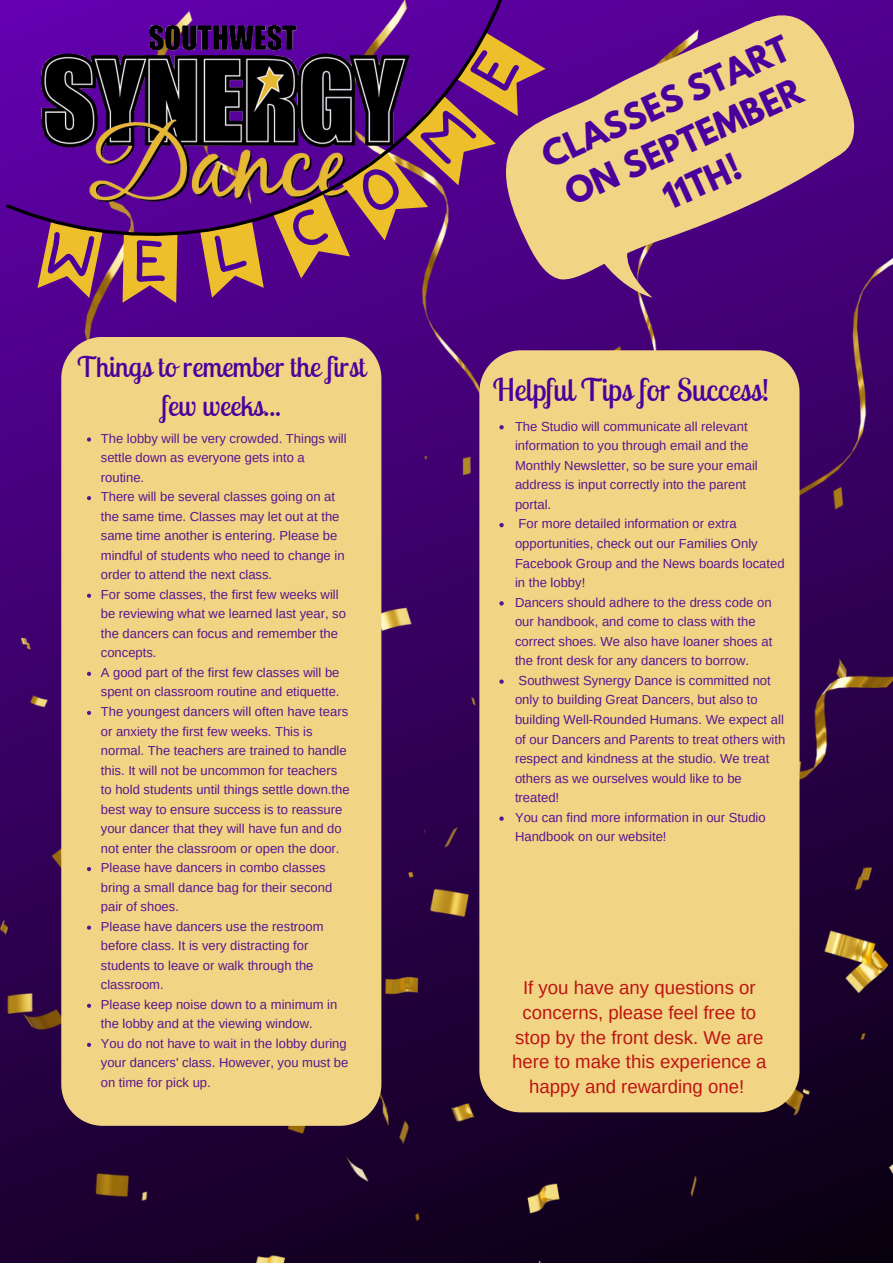
<style>
.page{position:relative;width:893px;height:1264px;background:#fff}
.page>*{position:absolute;margin:0;border:0;box-sizing:border-box;transform-origin:0 0}
.t1{font:700 32.1px/44.1px "League Spartan";color:#4b009c;text-align:center}
.t2{font:31.2px "Lobster Two";color:#4b009c}
.t3{font:28.35px/39.3px "Lobster Two";color:#4b009c;text-align:center}
.t4{font:18.6px/24.8px "Arimo";color:#be1313;text-align:center}
.t5{font:13.05px/19.5px "Arimo";color:#5b1491}
</style>
<div class="page">
<img style="left:0;top:0;width:892px;height:1262px">
<div style="left:61px;top:337px;width:320px;height:788px;background:#f1d584"></div>
<svg style="left:87px;top:437px;width:4px;height:4px"></svg>
<svg style="left:87px;top:496px;width:4px;height:4px"></svg>
<svg style="left:87px;top:593px;width:4px;height:4px"></svg>
<svg style="left:87px;top:671px;width:4px;height:5px"></svg>
<svg style="left:87px;top:710px;width:4px;height:5px"></svg>
<svg style="left:87px;top:867px;width:4px;height:4px"></svg>
<svg style="left:87px;top:925px;width:4px;height:4px"></svg>
<svg style="left:87px;top:1003px;width:4px;height:4px"></svg>
<svg style="left:87px;top:1042px;width:4px;height:4px"></svg>
<div style="left:15px;top:313px;width:465px;height:10px;background:#4d0088"></div>
<svg style="left:4px;top:0;width:476px;height:313px;background:#5e236a"></svg>
<div style="left:479px;top:350px;width:320px;height:762px;background:#f1d584"></div>
<svg style="left:499px;top:425px;width:4px;height:4px"></svg>
<svg style="left:499px;top:523px;width:4px;height:4px"></svg>
<svg style="left:499px;top:601px;width:4px;height:4px"></svg>
<svg style="left:499px;top:679px;width:4px;height:5px"></svg>
<svg style="left:499px;top:816px;width:4px;height:4px"></svg>
<svg style="left:480px;top:0;width:412px;height:336px;background:#905982"></svg>
<p class="t3" style="left:77px;top:346px;width:290px">Things to remember the first few weeks...</p>
<p class="t5" style="left:101px;top:428px;width:247px">The lobby will be very crowded. Things will settle down as everyone gets into a routine.</p>
<p class="t5" style="left:101px;top:487px;width:245px">There will be several classes going on at the same time. Classes may let out at the same time another is entering. Please be mindful of students who need to change in order to attend the next class.</p>
<p class="t5" style="left:101px;top:584px;width:246px">For some classes, the first few weeks will be reviewing what we learned last year, so the dancers can focus and remember the concepts.</p>
<p class="t5" style="left:101px;top:662px;width:240px">A good part of the first few classes will be spent on classroom routine and etiquette.</p>
<p class="t5" style="left:101px;top:701px;width:250px">The youngest dancers will often have tears or anxiety the first few weeks. This is normal. The teachers are trained to handle this. It will not be uncommon for teachers to hold students until things settle down.the best way to ensure success is to reassure your dancer that they will have fun and do not enter the classroom or open the door.</p>
<p class="t5" style="left:101px;top:857px;width:233px">Please have dancers in combo classes bring a small dance bag for their second pair of shoes.</p>
<p class="t5" style="left:101px;top:916px;width:224px">Please have dancers use the restroom before class. It is very distracting for students to leave or walk through the classroom.</p>
<p class="t5" style="left:101px;top:994px;width:238px">Please keep noise down to a minimum in the lobby and at the viewing window.</p>
<p class="t5" style="left:101px;top:1033px;width:249px">You do not have to wait in the lobby during your dancers' class. However, you must be on time for pick up.</p>
<p class="t1" style="left:536px;top:139px;width:269px;rotate:-24deg">CLASSES START<br>ON SEPTEMBER<br>11TH!</p>
<p class="t2" style="left:493px;top:370px;width:278px">Helpful Tips for Success!</p>
<p class="t5" style="left:515px;top:416px;width:244px">The Studio will communicate all relevant information to you through email and the Monthly Newsletter, so be sure your email address is input correctly into the parent portal.</p>
<p class="t5" style="left:515px;top:514px;width:271px">For more detailed information or extra opportunities, check out our Families Only Facebook Group and the News boards located in the lobby!</p>
<p class="t5" style="left:515px;top:592px;width:259px">Dancers should adhere to the dress code on our handbook, and come to class with the correct shoes. We also have loaner shoes at the front desk for any dancers to borrow.</p>
<p class="t5" style="left:515px;top:670px;width:272px">Southwest Synergy Dance is committed not only to building Great Dancers, but also to building Well-Rounded Humans. We expect all of our Dancers and Parents to treat others with respect and kindness at the studio. We treat others as we ourselves would like to be treated!</p>
<p class="t5" style="left:515px;top:807px;width:252px">You can find more information in our Studio<br>Handbook on our website!</p>
<p class="t4" style="left:512px;top:975px;width:256px">If you have any questions or concerns, please feel free to stop by the front desk. We are here to make this experience a happy and rewarding one!</p>
</div>
